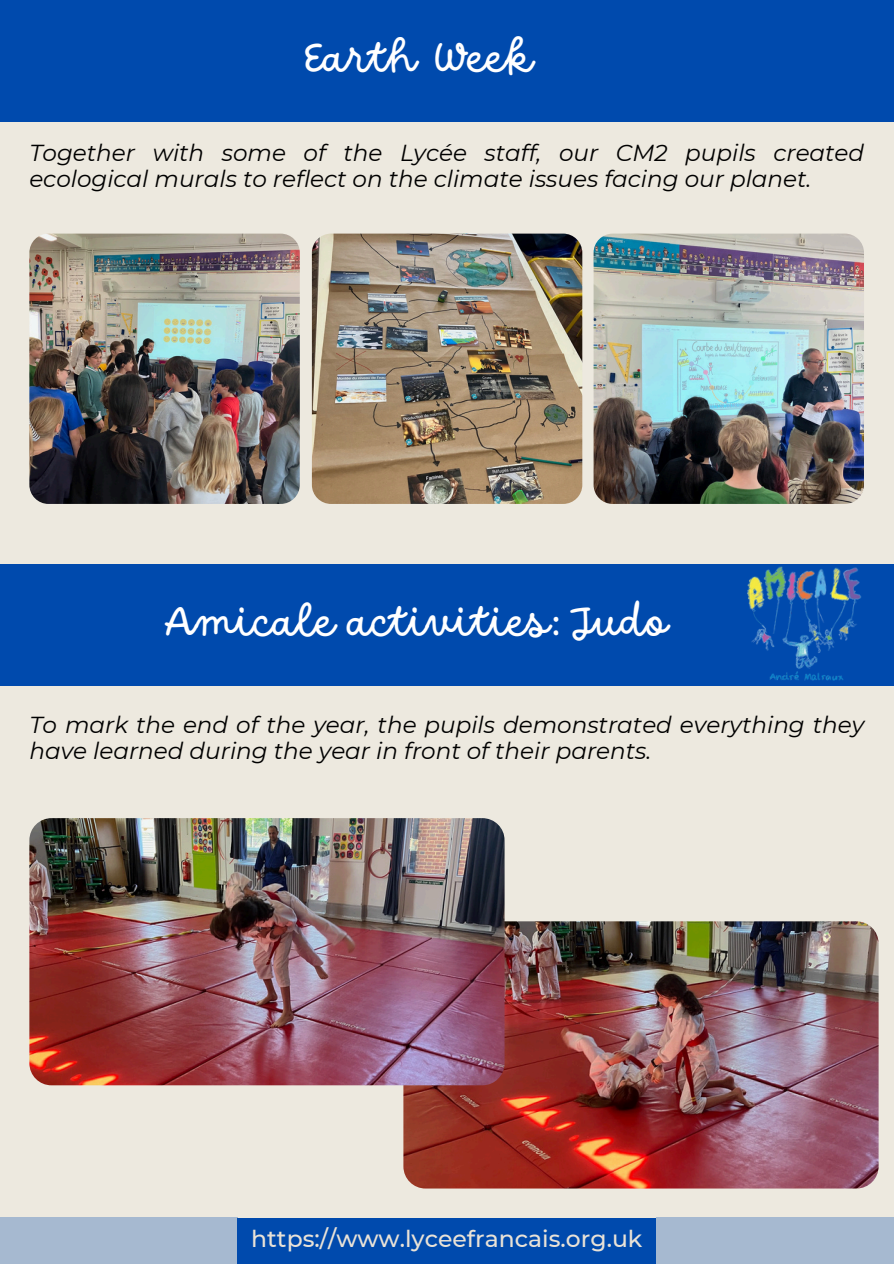
<style>
.page{position:relative;width:894px;height:1264px;background:#fff}
.page>*{position:absolute;margin:0;border:0;box-sizing:border-box;transform-origin:0 0}
.t1{font:45px "DO Script Regular";color:#fff}
.t2{font:500 23.55px "Montserrat";color:#e9e2d7}
.t3{font:italic 23.1px/25.8px "Montserrat";color:#000}
</style>
<div class="page">
<div style="left:0;top:0;width:893px;height:1263px;background:#ede9df"></div>
<div style="left:0;top:0;width:893px;height:121px;background:#004aad"></div>
<div style="left:237px;top:1217px;width:419px;height:46px;background:#004aad"></div>
<div style="left:656px;top:1217px;width:237px;height:46px;background:#a6b9d0"></div>
<div style="left:0;top:1217px;width:237px;height:46px;background:#a6b9d0"></div>
<div style="left:0;top:564px;width:893px;height:121px;background:#004aad"></div>
<img style="left:403px;top:921px;width:475px;height:267px;border-radius:22px">
<img style="left:29px;top:818px;width:475px;height:267px;border-radius:22px">
<img style="left:593px;top:233px;width:270px;height:271px;border-radius:19px">
<img style="left:312px;top:233px;width:270px;height:271px;border-radius:19px">
<img style="left:29px;top:233px;width:271px;height:271px;border-radius:19px">
<img style="left:743px;top:566px;width:121px;height:120px">
<p class="t1" style="left:300px;top:31px;width:235px">Earth Week</p>
<p class="t3" style="left:29px;top:140px;width:836px">Together with some of the Lycée staff, our CM2 pupils created ecological murals to reflect on the climate issues facing our planet.</p>
<p class="t1" style="left:166px;top:595px;width:504px">Amicale activities: Judo</p>
<p class="t3" style="left:29px;top:712px;width:836px">To mark the end of the year, the pupils demonstrated everything they have learned during the year in front of their parents.</p>
<h1 class="t2" style="left:251px;top:1224px;width:392px">https://www.lyceefrancais.org.uk</h1>
</div>
